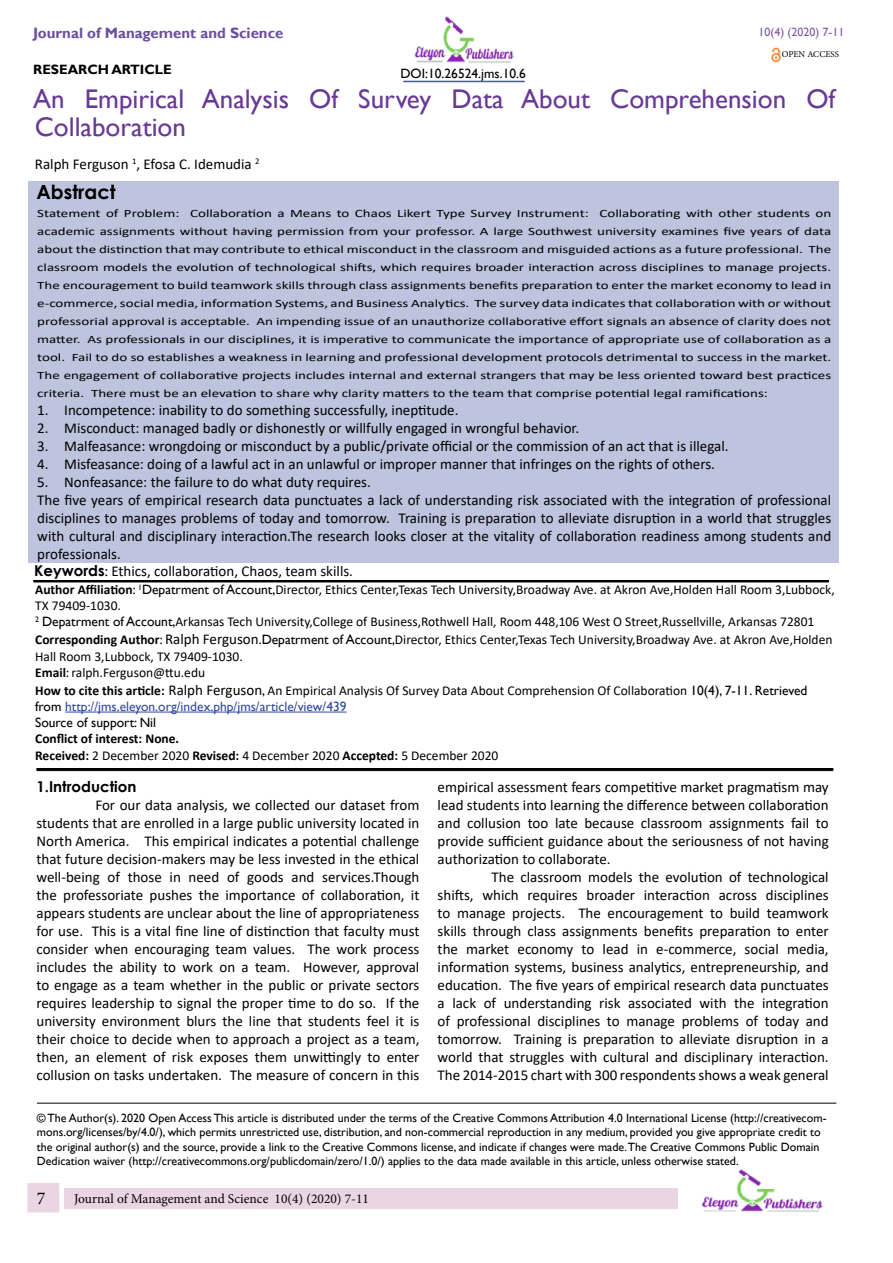
<style>
.page{position:relative;width:893px;height:1263px;background:#fff}
.page>*{position:absolute;margin:0;border:0;box-sizing:border-box;transform-origin:0 0}
.t1{font:27px "Gill Sans";color:#683a96}
.t2{font:700 19.5px "Century Gothic";color:#000}
.t3{font:18px "Minion Pro";color:#000}
.t4{font:15px/18px "Calibri";color:#000;text-align:justify}
.t5{font:700 15px "Gill Sans";color:#6b4fa0}
.t6{font:700 15px "Century Gothic";color:#000}
.t7{font:13.5px/16.2px "Calibri";color:#000}
.t8{font:700 13.5px/16.2px "Calibri";color:#000}
.t9{font:13.5px/16.2px "Gill Sans";color:#334ba0}
.t10{font:13.5px "Minion Pro";color:#000}
.t11{font:13.5px "Gill Sans";color:#000}
.t12{font:700 13.5px "Gill Sans";color:#000}
.t13{font:12px/14.4px "Gill Sans";color:#000}
.t14{font:12px "Gill Sans";color:#7d58a5}
.t15{font:11.25px/18px "Calibri";color:#000;text-align:justify;scale:1.33 1}
.t16{font:9px "Minion Pro";color:#000}
.s1{font-family:"Century Gothic";font-weight:700}
.s2{font-family:"Gill Sans"}
.s3{font-weight:700}
.s4{font-size:15px}
.s5{color:#000}
.s6{font-weight:400}
</style>
<div class="page">
<img style="left:701px;top:1170px;width:122px;height:42px">
<div style="left:58px;top:1188px;width:620px;height:20px;background:#ead6e3"></div>
<div style="left:23px;top:1178px;width:41px;height:39px;background:#ead6e3;border:4px solid #fff"></div>
<div style="left:29px;top:182px;width:810px;height:381px;background:#bec3de"></div>
<hr style="left:65px;top:712px;width:282px;height:1px;background:#334ba0">
<hr style="left:33px;top:580px;width:796px;height:1px;background:#000">
<hr style="left:33px;top:581px;width:796px;height:1px;background:#000">
<hr style="left:33px;top:582px;width:796px;height:1px;background:#000">
<hr style="left:37px;top:768px;width:796px;height:1px;background:#000">
<hr style="left:37px;top:770px;width:796px;height:1px;background:#000">
<hr style="left:37px;top:769px;width:796px;height:1px;background:#000">
<hr style="left:403px;top:81px;width:122px;height:1px;background:#425aa9">
<img style="left:771px;top:47px;width:10px;height:16px">
<hr style="left:37px;top:1103px;width:799px;height:1px;background:#000">
<img style="left:414px;top:16px;width:100px;height:47px">
<p class="t5" style="left:33px;top:24px;width:252px">Journal of Management and Science</p>
<p class="t12" style="left:33px;top:61px;width:140px">RESEARCH ARTICLE</p>
<h1 class="t1" style="left:33px;top:83px;width:804px">An Empirical Analysis Of Survey Data About Comprehension Of</h1>
<p class="t14" style="left:758px;top:25px;width:88px">10(4) (2020) 7-11</p>
<p class="t16" style="left:782px;top:48px;width:59px">OPEN ACCESS</p>
<p class="t11" style="left:400px;top:66px;width:127px">DOI:10.26524.jms.10.6</p>
<h1 class="t1" style="left:35px;top:111px;width:153px">Collaboration</h1>
<p class="t4" style="left:35px;top:154px;width:226px">Ralph Ferguson <sup>1</sup>, Efosa C. Idemudia <sup>2</sup></p>
<h2 class="t2" style="left:36px;top:177px;width:81px">Abstract</h2>
<p class="t15" style="left:37px;top:203px;width:598px">Statement of Problem: Collaboration a Means to Chaos Likert Type Survey Instrument: Collaborating with other students on academic assignments without having permission from your professor. A large Southwest university examines five years of data about the distinction that may contribute to ethical misconduct in the classroom and misguided actions as a future professional. The classroom models the evolution of technological shifts, which requires broader interaction across disciplines to manage projects.<br>The encouragement to build teamwork skills through class assignments benefits preparation to enter the market economy to lead in e-commerce, social media, information Systems, and Business Analytics. The survey data indicates that collaboration with or without professorial approval is acceptable. An impending issue of an unauthorize collaborative effort signals an absence of clarity does not matter. As professionals in our disciplines, it is imperative to communicate the importance of appropriate use of collaboration as a tool. Fail to do so establishes a weakness in learning and professional development protocols detrimental to success in the market.<br>The engagement of collaborative projects includes internal and external strangers that may be less oriented toward best practices criteria. There must be an elevation to share why clarity matters to the team that comprise potential legal ramifications:</p>
<p class="t4" style="left:37px;top:400px;width:423px">1. Incompetence: inability to do something successfully, ineptitude.</p>
<p class="t4" style="left:37px;top:418px;width:543px">2. Misconduct: managed badly or dishonestly or willfully engaged in wrongful behavior.</p>
<p class="t4" style="left:37px;top:436px;width:693px">3. Malfeasance: wrongdoing or misconduct by a public/private official or the commission of an act that is illegal.</p>
<p class="t4" style="left:37px;top:454px;width:679px">4. Misfeasance: doing of a lawful act in an unlawful or improper manner that infringes on the rights of others.</p>
<p class="t4" style="left:37px;top:472px;width:795px;text-align:left">5. Nonfeasance: the failure to do what duty requires.<br>The five years of empirical research data punctuates a lack of understanding risk associated with the integration of professional disciplines to manages problems of today and tomorrow. Training is preparation to alleviate disruption in a world that struggles with cultural and disciplinary interaction.The research looks closer at the vitality of collaboration readiness among students and professionals.</p>
<p class="t4" style="left:34px;top:561px;width:320px"><span class="s1">Keywords</span><span class="s2">:</span> Ethics, collaboration, Chaos, team skills.</p>
<p class="t7" style="left:35px;top:581px;width:801px"><span class="s3">Author Affiliation</span><span class="s2">:</span> <sup>1</sup><span class="s2">Depatrment of Account,</span>Director, Ethics Center,Texas Tech University,Broadway Ave. at Akron Ave,Holden Hall Room 3,Lubbock,<br>TX 79409-1030.<br><sup>2</sup> <span class="s2">Depatrment of Account,</span>Arkansas Tech University,College of Business,Rothwell Hall, Room 448,106 West O Street,Russellville, Arkansas 72801</p>
<p class="t7" style="left:35px;top:631px;width:799px"><span class="s3">Corresponding Author</span><span class="s2">:</span> <span class="s4">Ralph Ferguson</span><span class="s2">.Depatrment of Account,</span>Director, Ethics Center,Texas Tech University,Broadway Ave. at Akron Ave,Holden<br>Hall Room 3,Lubbock, TX 79409-1030.<br><span class="s3">Email</span><span class="s2">:</span> ralph.Ferguson@ttu.edu</p>
<p class="t7" style="left:35px;top:682px;width:774px"><span class="s3">How to cite this article:</span> <span class="s4">Ralph Ferguson</span><span class="s2">,</span> An Empirical Analysis Of Survey Data About Comprehension Of Collaboration <span class="s2">10(4), 7-11. Retrieved</span></p>
<p class="t9" style="left:35px;top:699px;width:313px"><span class="s5">from</span> http://jms.eleyon.org/index.php/jms/article/view/439<br><span class="s5">Source of support: Nil</span></p>
<p class="t8" style="left:35px;top:731px;width:465px">Conflict of interest: None.<br>Received: <span class="s6">2 December 2020</span> Revised: <span class="s6">4 December 2020</span> Accepted: <span class="s6">5 December 2020</span></p>
<p class="t6" style="left:36px;top:775px;width:101px">1.Introduction</p>
<p class="t4" style="left:36px;top:796px;width:384px;text-indent:59px">For our data analysis, we collected our dataset from students that are enrolled in a large public university located in North America. This empirical indicates a potential challenge that future decision-makers may be less invested in the ethical well-being of those in need of goods and services.Though the professoriate pushes the importance of collaboration, it appears students are unclear about the line of appropriateness for use. This is a vital fine line of distinction that faculty must consider when encouraging team values. The work process includes the ability to work on a team. However, approval to engage as a team whether in the public or private sectors requires leadership to signal the proper time to do so. If the university environment blurs the line that students feel it is their choice to decide when to approach a project as a team, then, an element of risk exposes them unwittingly to enter collusion on tasks undertaken. The measure of concern in this</p>
<p class="t4" style="left:438px;top:778px;width:393px">empirical assessment fears competitive market pragmatism may lead students into learning the difference between collaboration and collusion too late because classroom assignments fail to provide sufficient guidance about the seriousness of not having authorization to collaborate.</p>
<p class="t4" style="left:438px;top:868px;width:393px;text-indent:54px">The classroom models the evolution of technological shifts, which requires broader interaction across disciplines to manage projects. The encouragement to build teamwork skills through class assignments benefits preparation to enter the market economy to lead in e-commerce, social media, information systems, business analytics, entrepreneurship, and education. The five years of empirical research data punctuates a lack of understanding risk associated with the integration of professional disciplines to manage problems of today and tomorrow. Training is preparation to alleviate disruption in a world that struggles with cultural and disciplinary interaction.<br>The 2014-2015 chart with 300 respondents shows a weak general</p>
<p class="t13" style="left:37px;top:1111px;width:791px">© The Author(s). 2020 Open Access This article is distributed under the terms of the Creative Commons Attribution 4.0 International License (http://creativecom&shy;mons.org/licenses/by/4.0/), which permits unrestricted use, distribution, and non-commercial reproduction in any medium, provided you give appropriate credit to the original author(s) and the source, provide a link to the Creative Commons license, and indicate if changes were made.The Creative Commons Public Domain Dedication waiver (http://creativecommons.org/publicdomain/zero/1.0/) applies to the data made available in this article, unless otherwise stated.</p>
<p class="t3" style="left:37px;top:1186px;width:10px">7</p>
<p class="t10" style="left:74px;top:1190px;width:296px">Journal of Management and Science 10(4) (2020) 7-11</p>
</div>
